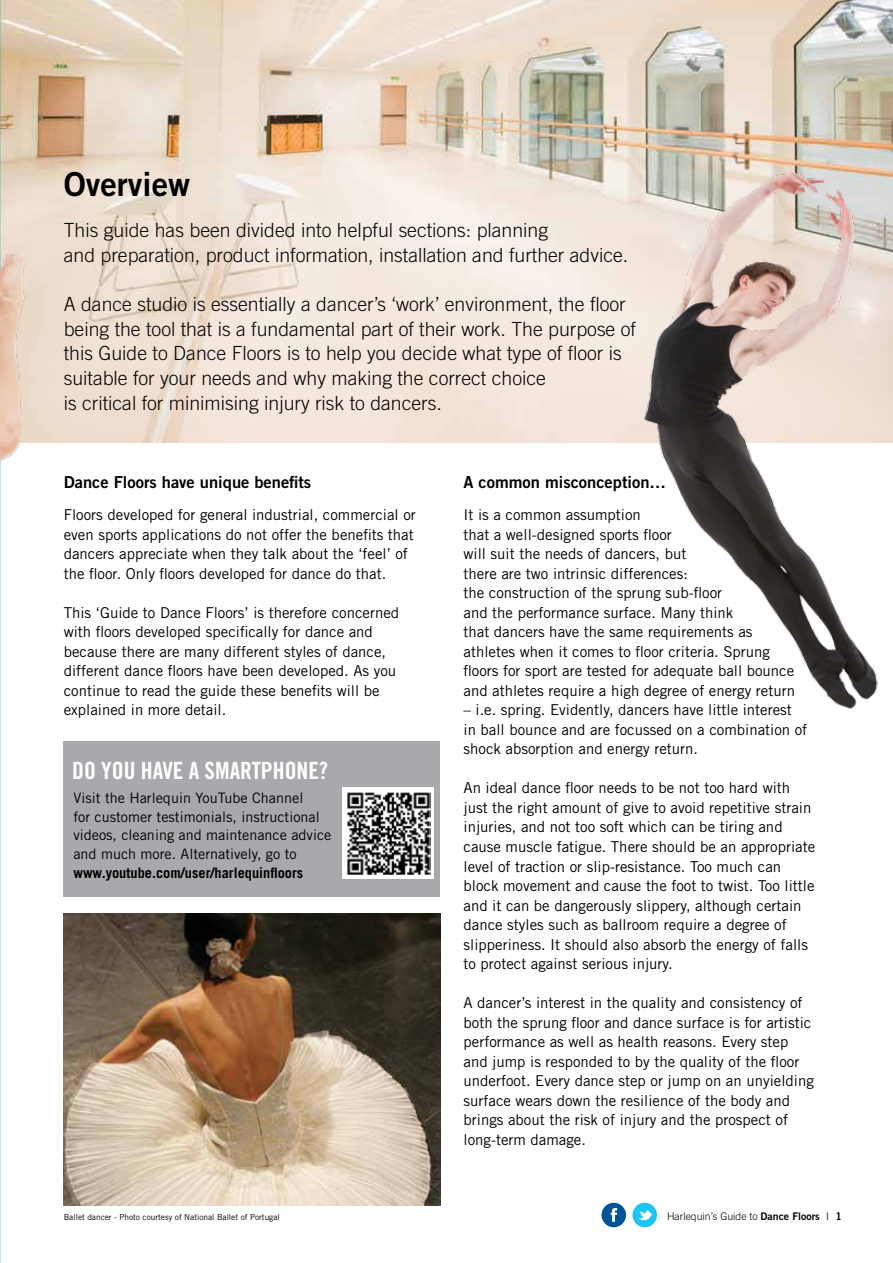
<style>
.page{position:relative;width:893px;height:1263px;background:#fff}
.page>*{position:absolute;margin:0;border:0;box-sizing:border-box;transform-origin:0 0}
.t1{font:33px "Trade Gothic LT Std Bd 2";color:#000}
.t2{font:23.7px "Trade Gothic LT Pro Bd Cn 20";color:#fff}
.t3{font:300 19.5px/24.6px "Trade Gothic LT Std";color:#000}
.t4{font:16.5px "Trade Gothic LT Std Bd 2";color:#000}
.t5{font:15px/19.5px "Trade Gothic LT Std";color:#000}
.t6{font:14.4px/18.8px "Trade Gothic LT Std";color:#000}
.t7{font:700 14.4px "Trade Gothic";color:#000}
.t8{font:300 10.5px "Trade Gothic LT Std";color:#000}
.t9{font:8.25px "Trade Gothic LT Std";color:#000}
.s1{font-family:"Trade Gothic LT Std Bd 2";font-weight:400}
</style>
<div class="page">
<img style="left:0;top:0;width:893px;height:442px">
<div style="left:64px;top:742px;width:376px;height:155px;background:#a7a9ac"></div>
<div style="left:342px;top:787px;width:92px;height:92px;background:#fff"></div>
<img style="left:347px;top:792px;width:83px;height:83px">
<img style="left:64px;top:913px;width:376px;height:292px">
<img style="left:604px;top:104px;width:279px;height:605px">
<div style="left:601px;top:1203px;width:25px;height:24px;background:#005496;border-radius:50%"></div>
<div style="left:632px;top:1203px;width:25px;height:24px;background:#1bc4f4;border-radius:50%"></div>
<svg style="left:611px;top:1208px;width:6px;height:14px"></svg>
<svg style="left:638px;top:1210px;width:15px;height:11px"></svg>
<img style="left:0;top:33px;width:39px;height:555px">
<h1 class="t1" style="left:64px;top:164px;width:128px">Overview</h1>
<h3 class="t3" style="left:64px;top:218px;width:566px">This guide has been divided into helpful sections: planning<br>and preparation, product information, installation and further advice.</h3>
<p class="t3" style="left:64px;top:291px;width:574px">A dance studio is essentially a dancer’s ‘work’ environment, the floor being the tool that is a fundamental part of their work. The purpose of this Guide to Dance Floors is to help you decide what type of floor is suitable for your needs and why making the correct choice<br>is critical for minimising injury risk to dancers.</p>
<p class="t4" style="left:64px;top:472px;width:249px">Dance Floors have unique benefits</p>
<p class="t5" style="left:64px;top:505px;width:354px">Floors developed for general industrial, commercial or even sports applications do not offer the benefits that dancers appreciate when they talk about the ‘feel’ of the floor. Only floors developed for dance do that.</p>
<p class="t5" style="left:64px;top:603px;width:337px">This ‘Guide to Dance Floors’ is therefore concerned with floors developed specifically for dance and because there are many different styles of dance, different dance floors have been developed. As you continue to read the guide these benefits will be explained in more detail.</p>
<h2 class="t2" style="left:72px;top:756px;width:257px">DO YOU HAVE A SMARTPHONE?</h2>
<p class="t6" style="left:73px;top:788px;width:260px">Visit the Harlequin YouTube Channel<br>for customer testimonials, instructional videos, cleaning and maintenance advice and much more. Alternatively, go to</p>
<p class="t7" style="left:73px;top:864px;width:231px">www.youtube.com/user/harlequinfloors</p>
<p class="t4" style="left:463px;top:472px;width:204px">A common misconception…</p>
<p class="t5" style="left:463px;top:505px;width:333px">It is a common assumption<br>that a well-designed sports floor<br>will suit the needs of dancers, but<br>there are two intrinsic differences:<br>the construction of the sprung sub-floor<br>and the performance surface. Many think<br>that dancers have the same requirements as athletes when it comes to floor criteria. Sprung floors for sport are tested for adequate ball bounce and athletes require a high degree of energy return</p>
<p class="t5" style="left:463px;top:700px;width:345px">– i.e. spring. Evidently, dancers have little interest in ball bounce and are focussed on a combination of shock absorption and energy return.</p>
<p class="t5" style="left:463px;top:778px;width:353px">An ideal dance floor needs to be not too hard with just the right amount of give to avoid repetitive strain injuries, and not too soft which can be tiring and cause muscle fatigue. There should be an appropriate level of traction or slip-resistance. Too much can block movement and cause the foot to twist. Too little and it can be dangerously slippery, although certain dance styles such as ballroom require a degree of slipperiness. It should also absorb the energy of falls to protect against serious injury.</p>
<p class="t5" style="left:463px;top:993px;width:352px">A dancer’s interest in the quality and consistency of both the sprung floor and dance surface is for artistic performance as well as health reasons. Every step and jump is responded to by the quality of the floor underfoot. Every dance step or jump on an unyielding surface wears down the resilience of the body and brings about the risk of injury and the prospect of long-term damage.</p>
<p class="t9" style="left:64px;top:1212px;width:218px">Ballet dancer - Photo courtesy of National Ballet of Portugal</p>
<p class="t8" style="left:667px;top:1209px;width:176px">Harlequin’s Guide to <span class="s1">Dance Floors</span> I <span class="s1">1</span></p>
</div>
